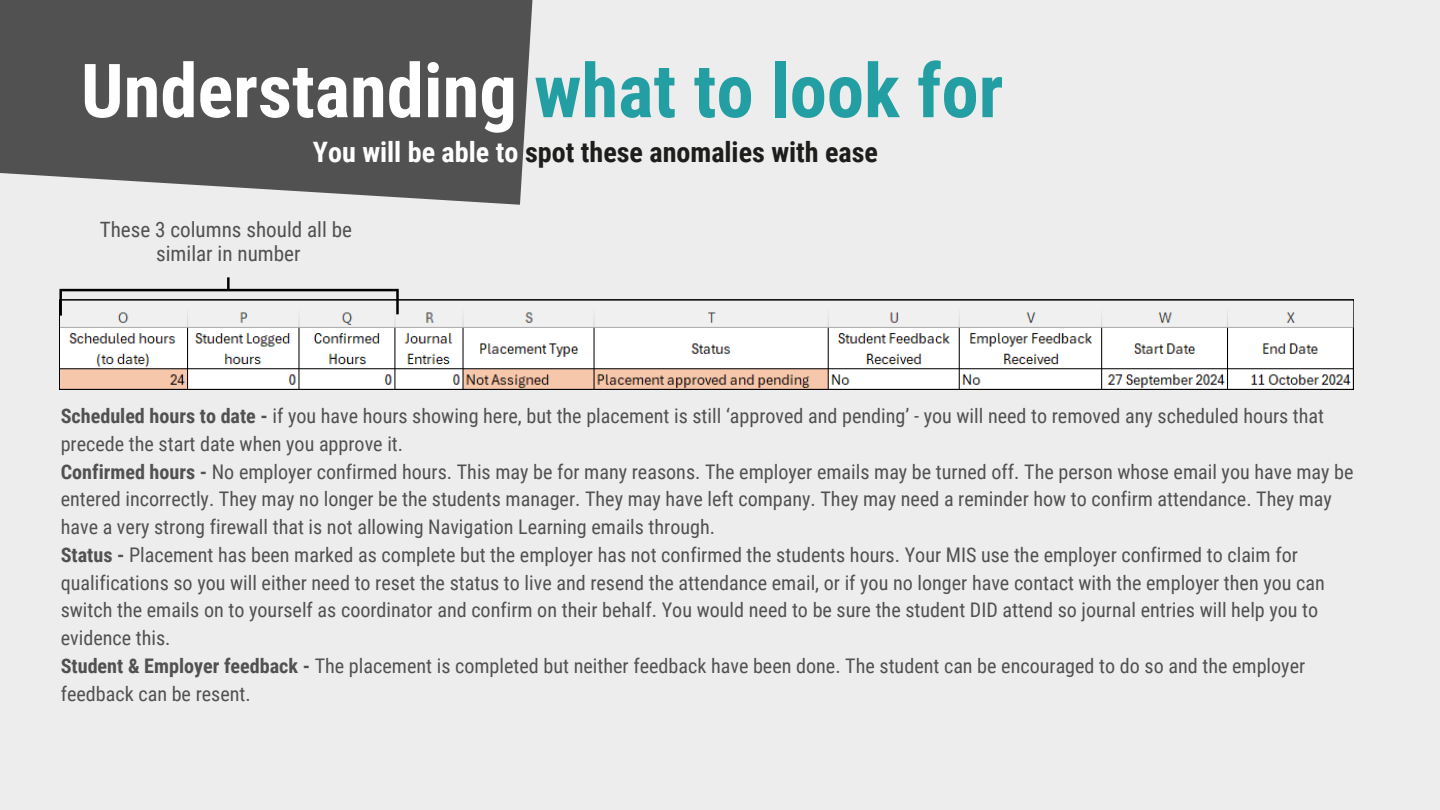
<style>
.page{position:relative;width:1440px;height:810px;background:#ededed}
.page>*{position:absolute;margin:0;border:0;box-sizing:border-box;transform-origin:0 0}
.t1{font:700 74.7px "Roboto Condensed";color:#fff}
.t2{font:700 28.1px "Roboto Condensed";color:#1d1d1b}
.t3{font:21.1px "Roboto Condensed";color:#515151}
.t4{font:20.1px/27.8px "Roboto Condensed";color:#515151}
.s1{color:#239ea2}
.s2{color:#fff}
.s3{font-weight:700}
</style>
<div class="page">
<svg style="left:0;top:0;width:533px;height:205px;fill:#515151"></svg>
<svg style="left:59px;top:300px;width:1295px;height:90px"></svg>
<svg style="left:59px;top:277px;width:340px;height:39px"></svg>
<p class="t1" style="left:81px;top:48px;width:924px">Understanding <span class="s1">what to look for</span></p>
<p class="t2" style="left:313px;top:136px;width:567px"><span class="s2">You will be able to</span> spot these anomalies with ease</p>
<p class="t3" style="left:100px;top:217px;width:254px">These 3 columns should all be</p>
<h1 class="t3" style="left:156px;top:242px;width:146px">similar in number</h1>
<h2 class="t4" style="left:61px;top:402px;width:1265px"><span class="s3">Scheduled hours to date -</span> if you have hours showing here, but the placement is still ‘approved and pending’ - you will need to removed any scheduled hours that precede the start date when you approve it.</h2>
<p class="t4" style="left:61px;top:458px;width:1294px"><span class="s3">Confirmed hours -</span> No employer confirmed hours. This may be for many reasons. The employer emails may be turned off. The person whose email you have may be entered incorrectly. They may no longer be the students manager. They may have left company. They may need a reminder how to confirm attendance. They may have a very strong firewall that is not allowing Navigation Learning emails through.</p>
<p class="t4" style="left:61px;top:541px;width:1266px"><span class="s3">Status -</span> Placement has been marked as complete but the employer has not confirmed the students hours. Your MIS use the employer confirmed to claim for qualifications so you will either need to reset the status to live and resend the attendance email, or if you no longer have contact with the employer then you can switch the emails on to yourself as coordinator and confirm on their behalf. You would need to be sure the student DID attend so journal entries will help you to evidence this.</p>
<p class="t4" style="left:61px;top:652px;width:1246px"><span class="s3">Student &amp; Employer feedback -</span> The placement is completed but neither feedback have been done. The student can be encouraged to do so and the employer feedback can be resent.</p>
</div>
